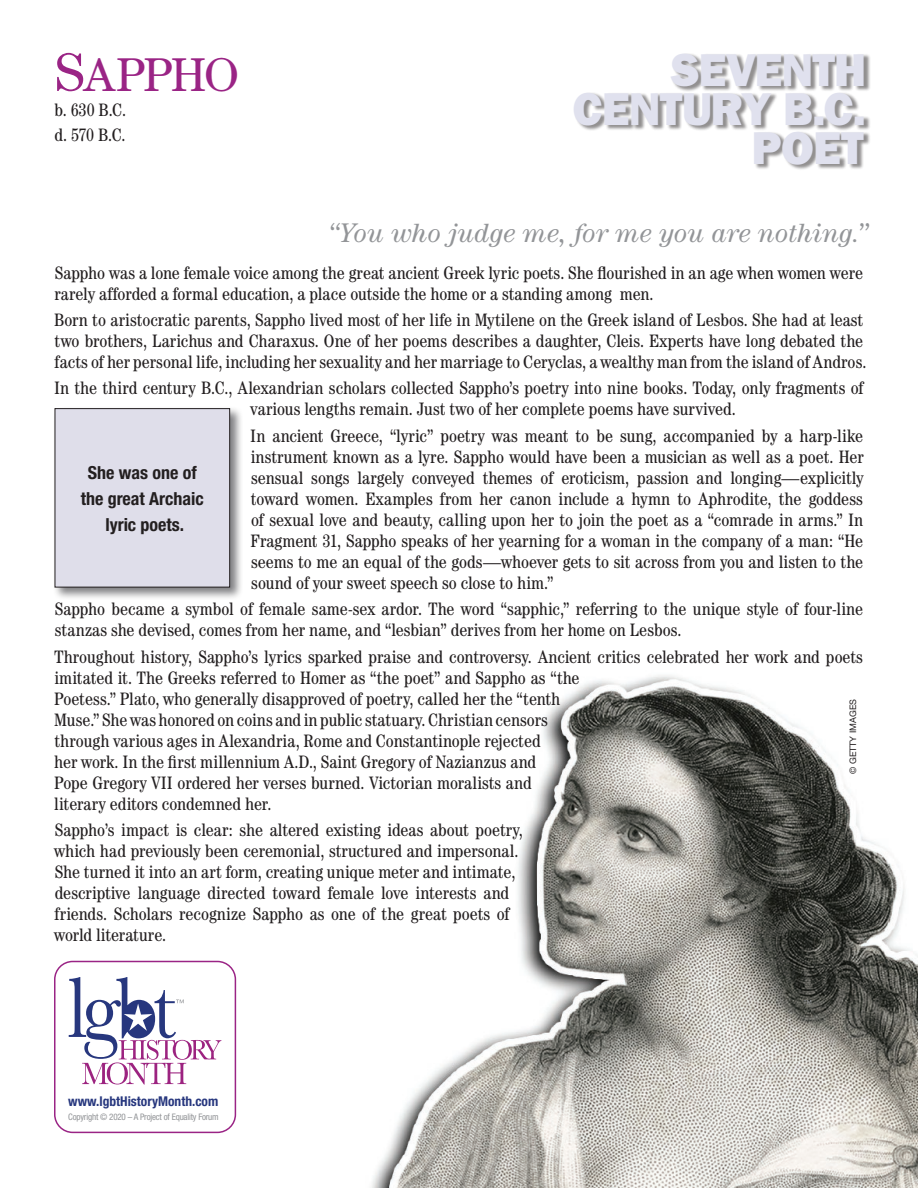
<style>
.page{position:relative;width:918px;height:1188px;background:#fff}
.page>*{position:absolute;margin:0;border:0;box-sizing:border-box;transform-origin:0 0}
.t1{font:47.55px "Century Book SC880";letter-spacing:-.025em;color:#9a2485}
.t2{font:800 39px/39px "Franklin";letter-spacing:-.04em;color:#e0e1ee;text-align:right}
.BIO_TEXT{font:italic 27px "Century";letter-spacing:.005em;color:#939598}
._2016_Bio_Text{font:condensed 18px/21px "Century";color:#231f20}
.t3{font:700 condensed 18px/26.2px "Helvetica Neue";color:#231f20;text-align:center}
.b_d__dates{font:condensed 18px "Century";letter-spacing:-.015em;color:#231f20}
.t4{font:700 condensed 13.5px "Helvetica Neue";color:#27377e}
.t5{font:condensed 9px "Helvetica Neue";letter-spacing:-.02em;color:#939598}
.t6{font:9px "Helvetica Neue";color:#231f20}
.s1{font-size:54px}
</style>
<div class="page">
<div style="left:54px;top:961px;width:182px;height:172px;border:2px solid #9a2485;border-radius:18px"></div>
<svg style="left:69px;top:977px;width:152px;height:108px"></svg>
<img style="left:372px;top:675px;width:546px;height:513px">
<svg style="left:804px;top:1000px;width:7px;height:4px"></svg>
<div style="left:574px;top:53px;width:297px;height:118px;background:#231f20;opacity:.5"></div>
<div style="left:52px;top:406px;width:191px;height:195px;background:#000007;opacity:.5"></div>
<div style="left:55px;top:409px;width:175px;height:178px;background:#dfdeea"></div>
<div style="left:55px;top:408px;width:175px;height:179px;border:1px solid #231f20"></div>
<p class="t1" style="left:55px;top:47px;width:186px"><span class="s1">S</span>appho</p>
<p class="b_d__dates" style="left:54px;top:99px;width:73px">b. 630 B.C.</p>
<p class="b_d__dates" style="left:55px;top:125px;width:72px">d. 570 B.C.</p>
<p class="t2" style="left:572px;top:50px;width:295px">SEVENTH<br>CENTURY B.C.<br>POET</p>
<p class="BIO_TEXT" style="left:328px;top:217px;width:541px">“You who judge me, for me you are nothing.”</p>
<p class="_2016_Bio_Text" style="left:55px;top:262px;width:810px">Sappho was a lone female voice among the great ancient Greek lyric poets. She flourished in an age when women were rarely afforded a formal education, a place outside the home or a standing among men.</p>
<p class="_2016_Bio_Text" style="left:54px;top:309px;width:814px">Born to aristocratic parents, Sappho lived most of her life in Mytilene on the Greek island of Lesbos. She had at least two brothers, Larichus and Charaxus. One of her poems describes a daughter, Cleis. Experts have long debated the facts of her personal life, including her sexuality and her marriage to Ceryclas, a wealthy man from the island of Andros.</p>
<p class="_2016_Bio_Text" style="left:251px;top:377px;width:615px;text-indent:-197px">In the third century B.C., Alexandrian scholars collected Sappho’s poetry into nine books. Today, only fragments of various lengths remain. Just two of her complete poems have survived.</p>
<p class="_2016_Bio_Text" style="left:250px;top:425px;width:615px;text-align:justify">In ancient Greece, “lyric” poetry was meant to be sung, accompanied by a harp-like instrument known as a lyre. Sappho would have been a musician as well as a poet. Her sensual songs largely conveyed themes of eroticism, passion and longing—explicitly toward women. Examples from her canon include a hymn to Aphrodite, the goddess of sexual love and beauty, calling upon her to join the poet as a “comrade in arms.” In Fragment 31, Sappho speaks of her yearning for a woman in the company of a man: “He seems to me an equal of the gods—whoever gets to sit across from you and listen to the sound of your sweet speech so close to him.”</p>
<p class="_2016_Bio_Text" style="left:55px;top:598px;width:810px">Sappho became a symbol of female same-sex ardor. The word “sapphic,” referring to the unique style of four-line stanzas she devised, comes from her name, and “lesbian” derives from her home on Lesbos.</p>
<p class="_2016_Bio_Text" style="left:54px;top:646px;width:810px">Throughout history, Sappho’s lyrics sparked praise and controversy. Ancient critics celebrated her work and poets imitated it. The Greeks referred to Homer as “the poet” and Sappho as “the<br>Poetess.” Plato, who generally disapproved of poetry, called her the “tenth<br>Muse.” She was honored on coins and in public statuary. Christian censors<br>through various ages in Alexandria, Rome and Constantinople rejected<br>her work. In the first millennium A.D., Saint Gregory of Nazianzus and<br>Pope Gregory VII ordered her verses burned. Victorian moralists and<br>literary editors condemned her.</p>
<p class="_2016_Bio_Text" style="left:54px;top:819px;width:470px">Sappho’s impact is clear: she altered existing ideas about poetry, which had previously been ceremonial, structured and impersonal.<br>She turned it into an art form, creating unique meter and intimate, descriptive language directed toward female love interests and friends. Scholars recognize Sappho as one of the great poets of world literature.</p>
<p class="t3" style="left:81px;top:459px;width:125px">She was one of the great Archaic lyric poets.</p>
<p class="t6" style="left:848px;top:774px;width:76px;rotate:-90deg">© GETTY IMAGES</p>
<p class="t4" style="left:68px;top:1093px;width:152px">www.lgbtHistoryMonth.com</p>
<p class="t5" style="left:68px;top:1112px;width:152px">Copyright © 2020 – A Project of Equality Forum</p>
</div>
